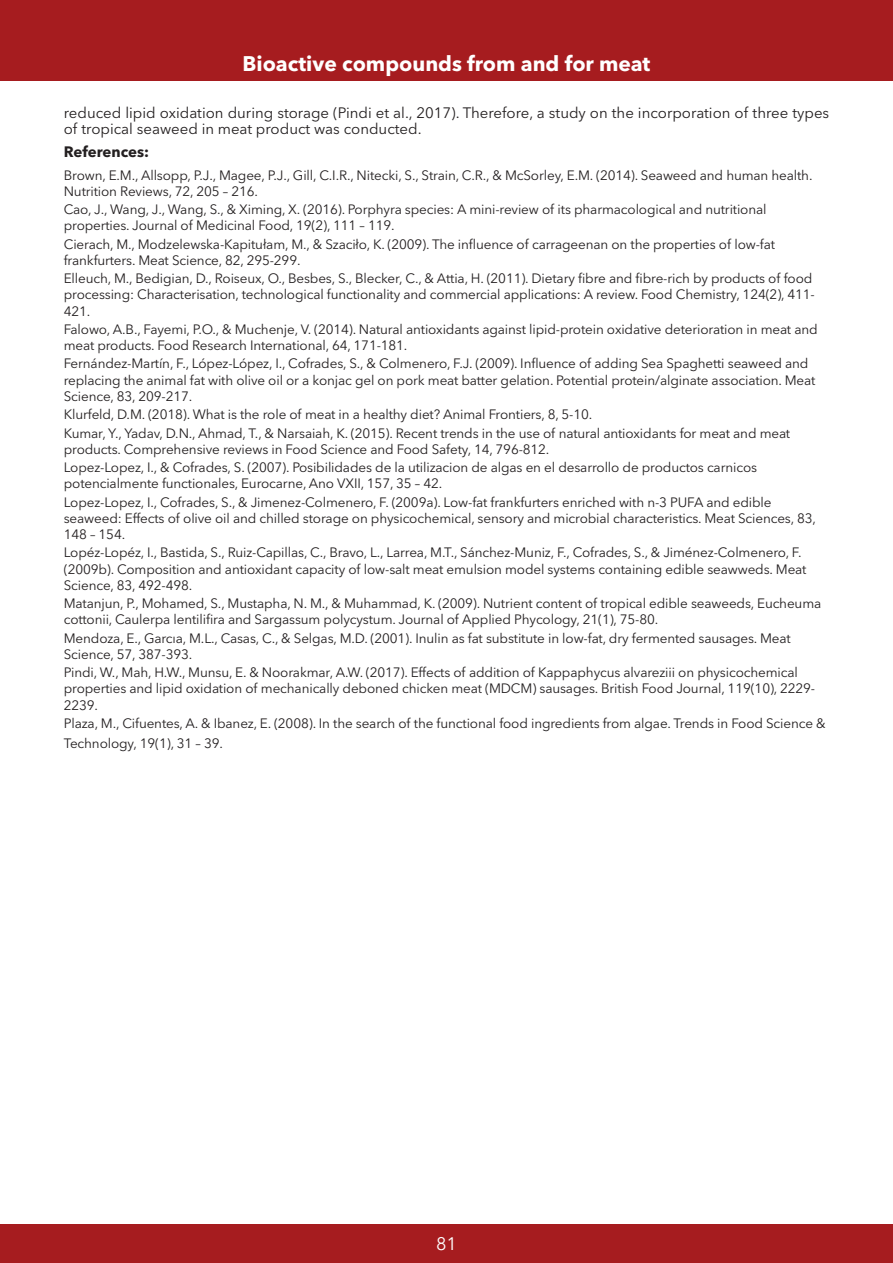
<style>
.page{position:relative;width:893px;height:1263px;background:#fff}
.page>*{position:absolute;margin:0;border:0;box-sizing:border-box;transform-origin:0 0}
.Nagłówek_strony_abst{font:700 21px "Avenir Next LT Pro";color:#fff}
.t1{font:18px "Avenir Next LT Pro";color:#fff}
.Tekst_Oral_Presentat{font:15px/16.5px "Avenir Next LT Pro";color:#231f20}
.Tekst_Oral_Presentat-2{font:700 15px "Avenir Next LT Pro";color:#231f20}
.Literatura{font:13.5px/16.2px "Avenir Next LT Pro";letter-spacing:-.01em;color:#231f20}
</style>
<div class="page">
<div style="left:0;top:1225px;width:893px;height:38px;background:#a61c1f"></div>
<div style="left:0;top:0;width:893px;height:81px;background:#a61c1f"></div>
<p class="Nagłówek_strony_abst" style="left:243px;top:51px;width:409px">Bioactive compounds from and for meat</p>
<p class="Tekst_Oral_Presentat" style="left:64px;top:104px;width:767px">reduced lipid oxidation during storage (Pindi et al., 2017). Therefore, a study on the incorporation of three types of tropical seaweed in meat product was conducted.</p>
<p class="Tekst_Oral_Presentat-2" style="left:64px;top:143px;width:87px">References:</p>
<p class="Literatura" style="left:64px;top:167px;width:750px">Brown, E.M., Allsopp, P.J., Magee, P.J., Gill, C.I.R., Nitecki, S., Strain, C.R., &amp; McSorley, E.M. (2014). Seaweed and human health.<br>Nutrition Reviews, 72, 205 – 216.</p>
<p class="Literatura" style="left:64px;top:201px;width:704px">Cao, J., Wang, J., Wang, S., &amp; Ximing, X. (2016). Porphyra species: A mini-review of its pharmacological and nutritional properties. Journal of Medicinal Food, 19(2), 111 – 119.</p>
<p class="Literatura" style="left:64px;top:236px;width:713px">Cierach, M., Modzelewska-Kapitułam, M., &amp; Szaciło, K. (2009). The influence of carrageenan on the properties of low-fat frankfurters. Meat Science, 82, 295-299.</p>
<p class="Literatura" style="left:64px;top:270px;width:753px">Elleuch, M., Bedigian, D., Roiseux, O., Besbes, S., Blecker, C., &amp; Attia, H. (2011). Dietary fibre and fibre-rich by products of food processing: Characterisation, technological functionality and commercial applications: A review. Food Chemistry, 124(2), 411-<br>421.</p>
<p class="Literatura" style="left:64px;top:321px;width:755px">Falowo, A.B., Fayemi, P.O., &amp; Muchenje, V. (2014). Natural antioxidants against lipid-protein oxidative deterioration in meat and meat products. Food Research International, 64, 171-181.</p>
<p class="Literatura" style="left:64px;top:356px;width:753px">Fernández-Martín, F., López-López, I., Cofrades, S., &amp; Colmenero, F.J. (2009). Influence of adding Sea Spaghetti seaweed and replacing the animal fat with olive oil or a konjac gel on pork meat batter gelation. Potential protein/alginate association. Meat<br>Science, 83, 209-217.</p>
<p class="Literatura" style="left:64px;top:406px;width:530px">Klurfeld, D.M. (2018). What is the role of meat in a healthy diet? Animal Frontiers, 8, 5-10.</p>
<p class="Literatura" style="left:64px;top:425px;width:728px">Kumar, Y., Yadav, D.N., Ahmad, T., &amp; Narsaiah, K. (2015). Recent trends in the use of natural antioxidants for meat and meat products. Comprehensive reviews in Food Science and Food Safety, 14, 796-812.</p>
<p class="Literatura" style="left:64px;top:459px;width:695px">Lopez-Lopez, I., &amp; Cofrades, S. (2007). Posibilidades de la utilizacion de algas en el desarrollo de productos carnicos potencialmente functionales, Eurocarne, Ano VXII, 157, 35 – 42.</p>
<p class="Literatura" style="left:64px;top:494px;width:754px">Lopez-Lopez, I., Cofrades, S., &amp; Jimenez-Colmenero, F. (2009a). Low-fat frankfurters enriched with n-3 PUFA and edible seaweed: Effects of olive oil and chilled storage on physicochemical, sensory and microbial characteristics. Meat Sciences, 83,<br>148 – 154.</p>
<p class="Literatura" style="left:64px;top:544px;width:744px">Lopéz-Lopéz, I., Bastida, S., Ruiz-Capillas, C., Bravo, L., Larrea, M.T., Sánchez-Muniz, F., Cofrades, S., &amp; Jiménez-Colmenero, F. (2009b). Composition and antioxidant capacity of low-salt meat emulsion model systems containing edible seawweds. Meat<br>Science, 83, 492-498.</p>
<p class="Literatura" style="left:64px;top:595px;width:759px">Matanjun, P., Mohamed, S., Mustapha, N. M., &amp; Muhammad, K. (2009). Nutrient content of tropical edible seaweeds, Eucheuma cottonii, Caulerpa lentilifira and Sargassum polycystum. Journal of Applied Phycology, 21(1), 75-80.</p>
<p class="Literatura" style="left:64px;top:630px;width:728px">Mendoza, E., Garcıa, M.L., Casas, C., &amp; Selgas, M.D. (2001). Inulin as fat substitute in low-fat, dry fermented sausages. Meat<br>Science, 57, 387-393.</p>
<p class="Literatura" style="left:64px;top:664px;width:753px">Pindi, W., Mah, H.W., Munsu, E. &amp; Noorakmar, A.W. (2017). Effects of addition of Kappaphycus alvareziii on physicochemical properties and lipid oxidation of mechanically deboned chicken meat (MDCM) sausages. British Food Journal, 119(10), 2229-<br>2239.</p>
<p class="Literatura" style="left:64px;top:713px;width:763px;line-height:19.8px">Plaza, M., Cifuentes, A. &amp; Ibanez, E. (2008). In the search of the functional food ingredients from algae. Trends in Food Science &amp;<br>Technology, 19(1), 31 – 39.</p>
<h2 class="t1" style="left:436px;top:1233px;width:22px">81</h2>
</div>
